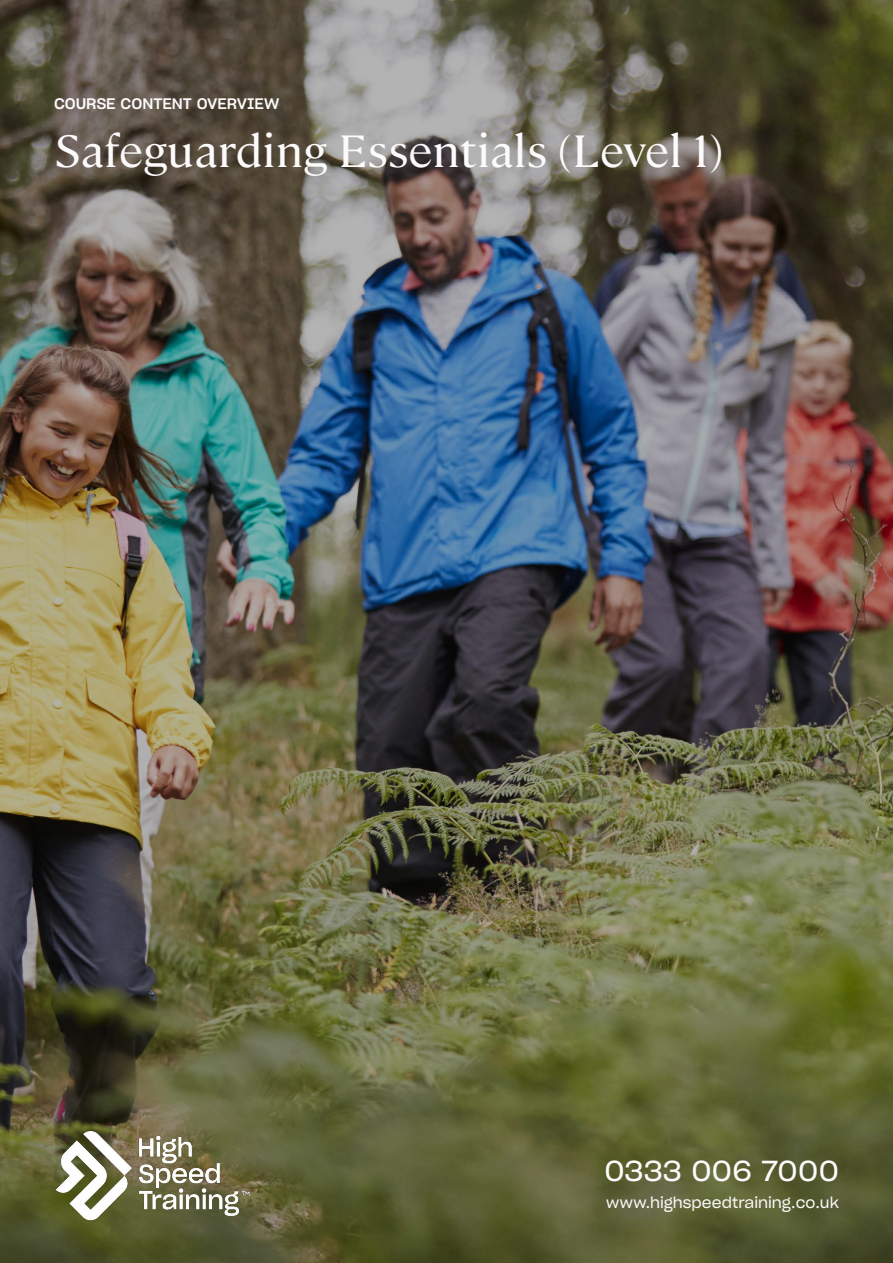
<style>
.page{position:relative;width:893px;height:1263px;background:#fff}
.page>*{position:absolute;margin:0;border:0;box-sizing:border-box;transform-origin:0 0}
.t1{font:45px "Cambon";color:#fcfafa;scale:1.04 1}
.t2{font:28.5px "Sharp Grotesk Book 20";letter-spacing:.005em;color:#fcfafa}
.t3{font:15px "Sharp Grotesk Book 20";color:#fcfafa}
.t4{font:15px "Sharp Grotesk Medium 20";color:#fcfafa;scale:1.04 1}
</style>
<div class="page">
<img style="left:0;top:0;width:893px;height:1263px">
<img style="left:54px;top:1129px;width:196px;height:93px">
<p class="t4" style="left:54px;top:91px;width:218px">COURSE CONTENT OVERVIEW</p>
<p class="t1" style="left:54px;top:118px;width:645px">Safeguarding Essentials (Level 1)</p>
<p class="t2" style="left:604px;top:1148px;width:236px">0333 006 7000</p>
<p class="t3" style="left:606px;top:1191px;width:234px">www.highspeedtraining.co.uk</p>
</div>
